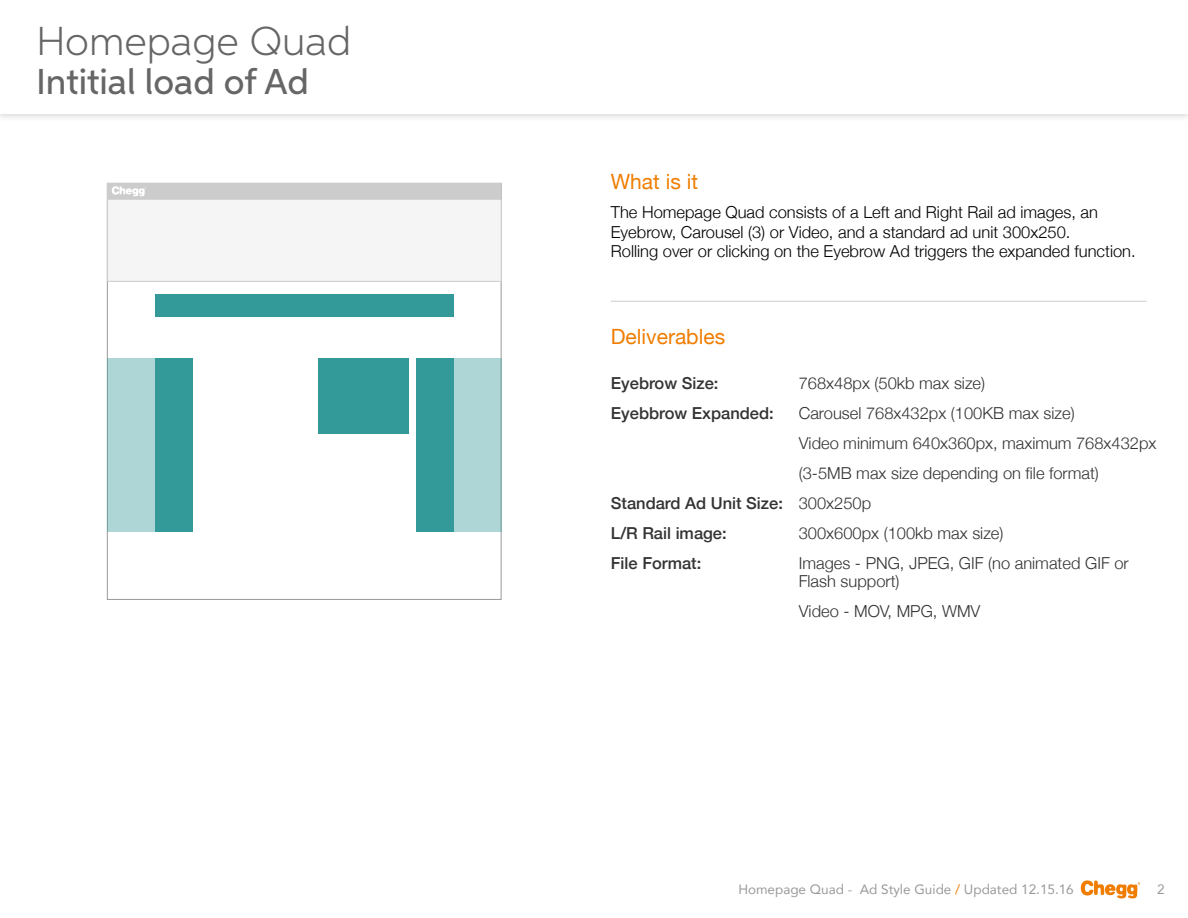
<style>
.page{position:relative;width:1188px;height:918px;background:#fff}
.page>*{position:absolute;margin:0;border:0;box-sizing:border-box;transform-origin:0 0}
.t1{font:300 40.5px "Aspira";color:#666}
.t2{font:500 36px "Aspira";color:#666}
.t3{font:21px "Helvetica Neue";color:#f07d00}
.t4{font:300 16.5px/30px "Helvetica Neue";color:#333}
.t5{font:300 16.5px/19.8px "Helvetica Neue";color:#000}
.t6{font:500 16.5px/30px "Helvetica Neue";color:#333}
.t7{font:13.5px "Avenir";color:#999}
.s1{color:#ff7a00}
</style>
<div class="page">
<svg style="left:1080px;top:880px;width:60px;height:19px"></svg>
<div style="left:0;top:0;width:1188px;height:122px;background:#ccc;opacity:.75"></div>
<div style="left:0;top:0;width:1188px;height:114px;background:#fff"></div>
<hr style="left:611px;top:301px;width:535px;height:1px;background:#ccc">
<div style="left:107px;top:184px;width:394px;height:15px;background:#ccc"></div>
<svg style="left:112px;top:186px;width:34px;height:10px"></svg>
<div style="left:155px;top:294px;width:298px;height:22px;background:#399"></div>
<div style="left:318px;top:359px;width:90px;height:75px;background:#399"></div>
<div style="left:107px;top:199px;width:394px;height:83px;background:#f5f5f5;border:1px solid #ccc"></div>
<div style="left:107px;top:359px;width:86px;height:173px;background:#aed6d6"></div>
<div style="left:155px;top:359px;width:38px;height:173px;background:#399"></div>
<div style="left:416px;top:359px;width:85px;height:173px;background:#aed6d6"></div>
<div style="left:416px;top:359px;width:37px;height:173px;background:#399"></div>
<h1 class="t1" style="left:36px;top:17px;width:317px">Homepage Quad</h1>
<h2 class="t2" style="left:36px;top:59px;width:274px">Intitial load of Ad</h2>
<p class="t3" style="left:611px;top:166px;width:89px">What is it</p>
<p class="t5" style="left:611px;top:201px;width:526px">The Homepage Quad consists of a Left and Right Rail ad images, an<br>Eyebrow, Carousel (3) or Video, and a standard ad unit 300x250.<br>Rolling over or clicking on the Eyebrow Ad triggers the expanded function.</p>
<p class="t3" style="left:611px;top:321px;width:116px">Deliverables</p>
<p class="t6" style="left:611px;top:367px;width:164px">Eyebrow Size:<br>Eyebbrow Expanded:</p>
<p class="t6" style="left:611px;top:487px;width:174px">Standard Ad Unit Size:<br>L/R Rail image:<br>File Format:</p>
<p class="t4" style="left:799px;top:367px;width:359px">768x48px (50kb max size)<br>Carousel 768x432px (100KB max size)<br>Video minimum 640x360px, maximum 768x432px (3-5MB max size depending on file format)<br>300x250p<br>300x600px (100kb max size)<br>Images - PNG, JPEG, GIF (no animated GIF or</p>
<p class="t4" style="left:799px;top:565px;width:183px">Flash support)<br>Video - MOV, MPG, WMV</p>
<p class="t7" style="left:738px;top:878px;width:337px">Homepage Quad - Ad Style Guide <span class="s1">/</span> Updated 12.15.16</p>
<p class="t7" style="left:1157px;top:878px;width:9px">2</p>
</div>
